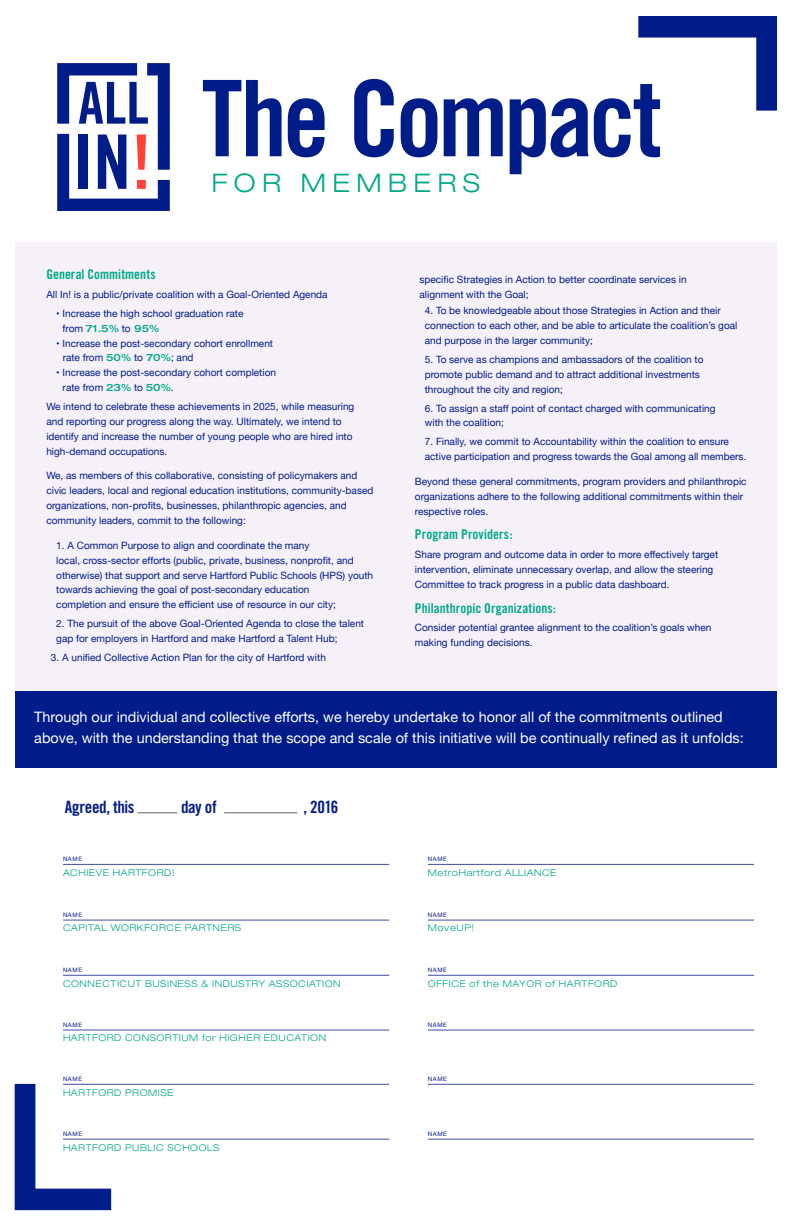
<style>
.page{position:relative;width:792px;height:1224px;background:#fff}
.page>*{position:absolute;margin:0;border:0;box-sizing:border-box;transform-origin:0 0}
.t1{font:105.7px "Trade Gothic Bold Cond Twenty";letter-spacing:-.045em;color:#001c88}
.t2{font:300 expanded 25.6px "Helvetica Neue";letter-spacing:.25em;color:#00a788}
.t3{font:17px "Trade Gothic Bold Cond Twenty";letter-spacing:-.02em;color:#001c88}
.t4{font:14.4px/21.4px "Helvetica Neue";color:#fff}
.t5{font:13.5px "Trade Gothic Bold Cond Twenty";color:#00a788}
.t6{font:10.1px/14.9px "Helvetica Neue";color:#001c88}
.t7{font:300 expanded 9.3px "Helvetica Neue";letter-spacing:.06em;color:#00a788}
.t8{font:6px "Helvetica Neue";letter-spacing:.1em;color:#001c88}
.s1{font-weight:500;font-stretch:expanded;color:#00a788}
.s2{font-weight:300;font-stretch:expanded}
</style>
<div class="page">
<div style="left:16px;top:243px;width:761px;height:480px;background:#f6f1f9"></div>
<hr style="left:137px;top:812px;width:40px;height:1px;background:#636366">
<hr style="left:224px;top:812px;width:73px;height:1px;background:#636366">
<svg style="left:638px;top:16px;width:139px;height:95px"></svg>
<svg style="left:15px;top:1084px;width:96px;height:126px"></svg>
<svg style="left:57px;top:63px;width:113px;height:148px"></svg>
<div style="left:16px;top:691px;width:761px;height:77px;background:#001c88"></div>
<hr style="left:63px;top:864px;width:326px;height:1px;background:#424ca7">
<hr style="left:63px;top:920px;width:326px;height:1px;background:#424ca7">
<hr style="left:63px;top:975px;width:326px;height:1px;background:#424ca7">
<hr style="left:63px;top:1030px;width:326px;height:1px;background:#424ca7">
<hr style="left:63px;top:1084px;width:326px;height:1px;background:#424ca7">
<hr style="left:63px;top:1139px;width:326px;height:1px;background:#424ca7">
<hr style="left:428px;top:864px;width:326px;height:1px;background:#424ca7">
<hr style="left:428px;top:920px;width:326px;height:1px;background:#424ca7">
<hr style="left:428px;top:975px;width:326px;height:1px;background:#424ca7">
<hr style="left:428px;top:1030px;width:326px;height:1px;background:#424ca7">
<hr style="left:428px;top:1084px;width:326px;height:1px;background:#424ca7">
<hr style="left:428px;top:1139px;width:326px;height:1px;background:#424ca7">
<h1 class="t1" style="left:202px;top:54px;width:462px">The Compact</h1>
<h2 class="t2" style="left:212px;top:168px;width:270px">FOR MEMBERS</h2>
<h3 class="t5" style="left:46px;top:266px;width:111px">General Commitments</h3>
<p class="t6" style="left:46px;top:288px;width:283px">All In! is a public/private coalition with a Goal-Oriented Agenda</p>
<p class="t6" style="left:63px;top:306px;width:182px;text-indent:-6px">• Increase the high school graduation rate from <span class="s1">71.5%</span> to <span class="s1">95%</span></p>
<p class="t6" style="left:63px;top:336px;width:212px;text-indent:-6px">• Increase the post-secondary cohort enrollment rate from <span class="s1">50%</span> to <span class="s1">70%</span>; and</p>
<p class="t6" style="left:63px;top:366px;width:215px;text-indent:-6px">• Increase the post-secondary cohort completion rate from <span class="s1">23%</span> to <span class="s1">50%</span>.</p>
<p class="t6" style="left:46px;top:400px;width:310px">We intend to celebrate these achievements in 2025, while measuring and reporting our progress along the way. Ultimately, we intend to identify and increase the number of young people who are hired into high-demand occupations.</p>
<p class="t6" style="left:46px;top:469px;width:329px">We, as members of this collaborative, consisting of policymakers and civic leaders, local and regional education institutions, community-based organizations, non-profits, businesses, philanthropic agencies, and community leaders, commit to the following:</p>
<p class="t6" style="left:56px;top:538px;width:318px">1. A Common Purpose to align and coordinate the many<br>local, cross-sector efforts (public, private, business, nonprofit, and otherwise) that support and serve Hartford Public Schools (HPS) youth towards achieving the goal of post-secondary education<br>completion and ensure the efficient use of resource in our city;</p>
<p class="t6" style="left:56px;top:617px;width:309px">2. The pursuit of the above Goal-Oriented Agenda to close the talent gap for employers in Hartford and make Hartford a Talent Hub;</p>
<p class="t6" style="left:51px;top:650px;width:276px">3. A unified Collective Action Plan for the city of Hartford with</p>
<p class="t6" style="left:420px;top:272px;width:269px">specific Strategies in Action to better coordinate services in alignment with the Goal;</p>
<p class="t6" style="left:425px;top:304px;width:314px">4. To be knowledgeable about those Strategies in Action and their connection to each other, and be able to articulate the coalition’s goal and purpose in the larger community;</p>
<p class="t6" style="left:425px;top:353px;width:280px">5. To serve as champions and ambassadors of the coalition to promote public demand and to attract additional investments throughout the city and region;</p>
<p class="t6" style="left:425px;top:401px;width:292px">6. To assign a staff point of contact charged with communicating with the coalition;</p>
<p class="t6" style="left:425px;top:435px;width:323px">7. Finally, we commit to Accountability within the coalition to ensure active participation and progress towards the Goal among all members.</p>
<p class="t6" style="left:415px;top:474px;width:333px">Beyond these general commitments, program providers and philanthropic organizations adhere to the following additional commitments within their respective roles<span class="s2">.</span></p>
<h3 class="t5" style="left:415px;top:526px;width:99px">Program Providers:</h3>
<p class="t6" style="left:415px;top:548px;width:305px">Share program and outcome data in order to more effectively target intervention, eliminate unnecessary overlap, and allow the steering<br>Committee to track progress in a public data dashboard.</p>
<h3 class="t5" style="left:415px;top:600px;width:143px">Philanthropic Organizations:</h3>
<p class="t6" style="left:415px;top:621px;width:298px">Consider potential grantee alignment to the coalition’s goals when making funding decisions.</p>
<h3 class="t4" style="left:34px;top:707px;width:711px">Through our individual and collective efforts, we hereby undertake to honor all of the commitments outlined above, with the understanding that the scope and scale of this initiative will be continually refined as it unfolds:</h3>
<h3 class="t3" style="left:65px;top:796px;width:71px">Agreed, this</h3>
<h3 class="t3" style="left:181px;top:796px;width:37px">day of</h3>
<h3 class="t3" style="left:303px;top:796px;width:37px">, 2016</h3>
<p class="t8" style="left:63px;top:855px;width:21px">NAME</p>
<p class="t7" style="left:63px;top:867px;width:113px">ACHIEVE HARTFORD!</p>
<p class="t8" style="left:63px;top:911px;width:21px">NAME</p>
<p class="t7" style="left:63px;top:922px;width:180px">CAPITAL WORKFORCE PARTNERS</p>
<p class="t8" style="left:63px;top:966px;width:21px">NAME</p>
<p class="t7" style="left:63px;top:978px;width:279px">CONNECTICUT BUSINESS &amp; INDUSTRY ASSOCIATION</p>
<p class="t8" style="left:63px;top:1021px;width:21px">NAME</p>
<p class="t7" style="left:63px;top:1032px;width:265px">HARTFORD CONSORTIUM for HIGHER EDUCATION</p>
<p class="t8" style="left:63px;top:1075px;width:21px">NAME</p>
<p class="t7" style="left:63px;top:1087px;width:112px">HARTFORD PROMISE</p>
<p class="t8" style="left:63px;top:1130px;width:21px">NAME</p>
<p class="t7" style="left:63px;top:1142px;width:158px">HARTFORD PUBLIC SCHOOLS</p>
<p class="t8" style="left:428px;top:855px;width:21px">NAME</p>
<p class="t7" style="left:428px;top:867px;width:130px">MetroHartford ALLIANCE</p>
<p class="t8" style="left:428px;top:911px;width:21px">NAME</p>
<p class="t7" style="left:428px;top:922px;width:48px">MoveUP!</p>
<p class="t8" style="left:428px;top:966px;width:21px">NAME</p>
<p class="t7" style="left:428px;top:978px;width:191px">OFFICE of the MAYOR of HARTFORD</p>
<p class="t8" style="left:428px;top:1021px;width:21px">NAME</p>
<p class="t8" style="left:428px;top:1075px;width:21px">NAME</p>
<p class="t8" style="left:428px;top:1130px;width:21px">NAME</p>
</div>
